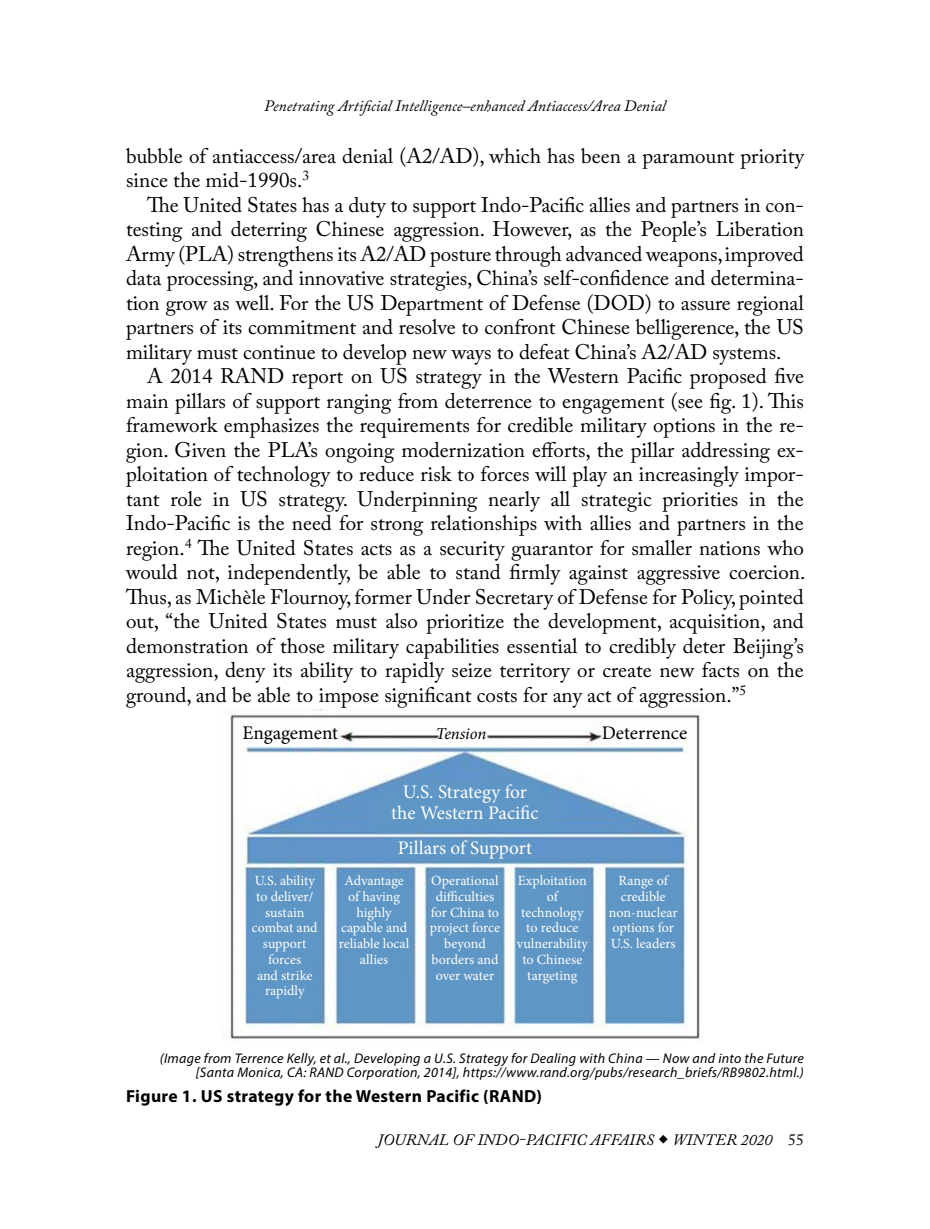
<style>
.page{position:relative;width:930px;height:1229px;background:#fff}
.page>*{position:absolute;margin:0;border:0;box-sizing:border-box;transform-origin:0 0}
.body{font:21px/24.5px "Adobe Caslon Pro";color:#000;text-align:justify}
.image_text_box_headi{font:19.25px "Minion Pro";letter-spacing:-.005em;color:#fff}
.image_text_box_headi-2{font:19.25px "Minion Pro";color:#000}
.figure_or_table_capt{font:700 17.5px "Myriad Pro";letter-spacing:.02em;color:#000}
.image_text_box_headi-3{font:italic 16.62px "Minion Pro";letter-spacing:-.005em;color:#000}
.t1{font:italic 15.75px "Adobe Caslon Pro";color:#000}
.image_text_boxes{font:14px/15.8px "Minion Pro";color:#fff;text-align:center}
.photo_cred{font:italic 14px "Myriad Pro";letter-spacing:.02em;color:#000}
.s1{font-style:normal}
</style>
<div class="page">
<img style="left:230px;top:710px;width:470px;height:329px">
<p class="t1" style="left:264px;top:97px;width:403px">Penetrating Artificial Intelligence–enhanced Antiaccess/Area Denial</p>
<p class="body" style="left:126px;top:143px;width:679px">bubble of antiaccess/area denial (A2/AD), which has been a paramount priority since the mid-1990s.<sup>3</sup></p>
<p class="body" style="left:126px;top:192px;width:679px;text-indent:21px">The United States has a duty to support Indo-Pacific allies and partners in con&shy;testing and deterring Chinese aggression. However, as the People’s Liberation Army (PLA) strengthens its A2/AD posture through advanced weapons, improved data processing, and innovative strategies, China’s self-confidence and determina&shy;tion grow as well. For the US Department of Defense (DOD) to assure regional partners of its commitment and resolve to confront Chinese belligerence, the US military must continue to develop new ways to defeat China’s A2/AD systems.</p>
<p class="body" style="left:126px;top:363px;width:680px;text-indent:21px">A 2014 RAND report on US strategy in the Western Pacific proposed five main pillars of support ranging from deterrence to engagement (see fig. 1). This framework emphasizes the requirements for credible military options in the re&shy;gion. Given the PLA’s ongoing modernization efforts, the pillar addressing ex&shy;ploitation of technology to reduce risk to forces will play an increasingly impor&shy;tant role in US strategy. Underpinning nearly all strategic priorities in the Indo-Pacific is the need for strong relationships with allies and partners in the region.<sup>4</sup> The United States acts as a security guarantor for smaller nations who would not, independently, be able to stand firmly against aggressive coercion.<br>Thus, as Michèle Flournoy, former Under Secretary of Defense for Policy, pointed out, “the United States must also prioritize the development, acquisition, and demonstration of those military capabilities essential to credibly deter Beijing’s aggression, deny its ability to rapidly seize territory or create new facts on the ground, and be able to impose significant costs for any act of aggression.”<sup>5</sup></p>
<p class="image_text_box_headi-2" style="left:242px;top:720px;width:97px">Engagement</p>
<p class="image_text_box_headi-3" style="left:436px;top:723px;width:52px">Tension</p>
<p class="image_text_box_headi-2" style="left:601px;top:720px;width:87px">Deterrence</p>
<p class="image_text_box_headi" style="left:403px;top:779px;width:125px">U.S. Strategy for</p>
<p class="image_text_box_headi" style="left:391px;top:800px;width:149px">the Western Pacific</p>
<p class="image_text_box_headi" style="left:398px;top:835px;width:135px">Pillars of Support</p>
<p class="image_text_boxes" style="left:252px;top:873px;width:67px">U.S. ability to deliver/ sustain combat and support forces<br>and strike rapidly</p>
<p class="image_text_boxes" style="left:339px;top:873px;width:72px">Advantage of having highly capable and reliable local allies</p>
<p class="image_text_boxes" style="left:430px;top:873px;width:72px">Operational difficulties for China to project force beyond borders and over water</p>
<p class="image_text_boxes" style="left:517px;top:873px;width:70px">Exploitation</p>
<p class="image_text_boxes" style="left:618px;top:873px;width:51px">Range of</p>
<p class="image_text_boxes" style="left:546px;top:888px;width:13px">of</p>
<p class="image_text_boxes" style="left:521px;top:904px;width:64px">technology</p>
<p class="image_text_boxes" style="left:526px;top:920px;width:54px">to reduce</p>
<p class="image_text_boxes" style="left:516px;top:936px;width:72px">vulnerability</p>
<p class="image_text_boxes" style="left:522px;top:951px;width:61px">to Chinese</p>
<p class="image_text_boxes" style="left:527px;top:967px;width:52px">targeting</p>
<p class="image_text_boxes" style="left:608px;top:888px;width:70px">credible non-nuclear options for<br>U.S. leaders</p>
<p class="photo_cred" style="left:160px;top:1050px;width:645px">(Image from Terrence Kelly, et al., Developing a U.S. Strategy for Dealing with China — Now and into the Future</p>
<p class="photo_cred" style="left:196px;top:1064px;width:609px">[Santa Monica, CA: RAND Corporation, 2014], https://www.rand.org/pubs/research_briefs/RB9802.html.)</p>
<p class="figure_or_table_capt" style="left:126px;top:1084px;width:417px">Figure 1. US strategy for the Western Pacific (RAND)</p>
<p class="t1" style="left:377px;top:1130px;width:428px">JOURNAL OF INDO-PACIFIC AFFAIRS WINTER 2020 <span class="s1">55</span></p>
</div>
